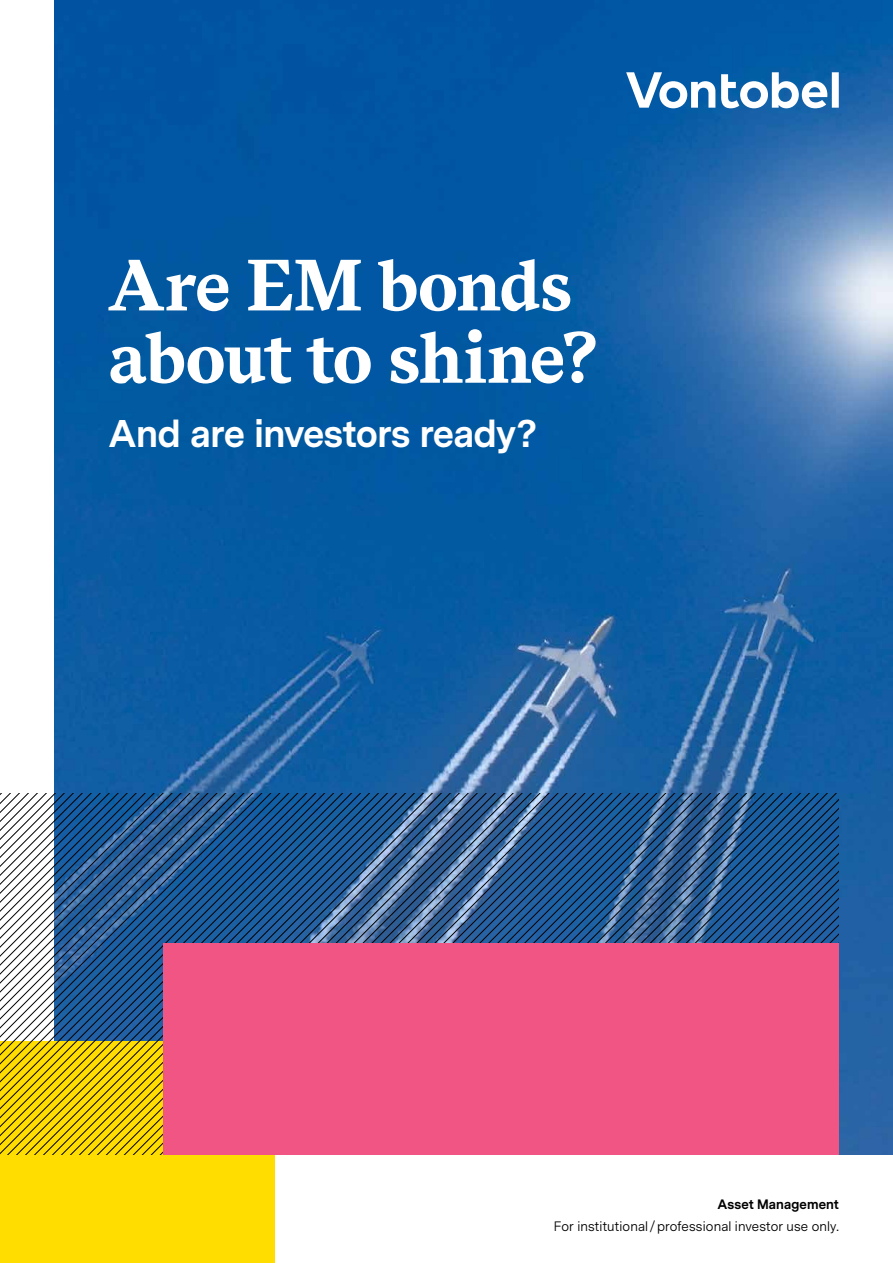
<style>
.page{position:relative;width:893px;height:1263px;background:#fff}
.page>*{position:absolute;margin:0;border:0;box-sizing:border-box;transform-origin:0 0}
.t1{font:700 67.5px/72.3px "Vontobel Serif";letter-spacing:-.02em;color:#fff}
.t2{font:700 36px "Vontobel Sans";letter-spacing:-.005em;color:#fff}
.t3{font:12.75px "Vontobel Sans";letter-spacing:.01em;color:#000}
.t4{font:700 12.75px "Vontobel Sans";letter-spacing:.015em;color:#000}
</style>
<div class="page">
<img style="left:54px;top:0;width:839px;height:1154px">
<div style="left:0;top:1042px;width:275px;height:221px;background:#fd0"></div>
<svg style="left:0;top:793px;width:839px;height:361px;background:#496e82"></svg>
<div style="left:164px;top:943px;width:675px;height:211px;background:#f05584"></div>
<svg style="left:626px;top:72px;width:213px;height:36px"></svg>
<h1 class="t1" style="left:108px;top:253px;width:492px">Are EM bonds about to shine?</h1>
<h2 class="t2" style="left:108px;top:408px;width:430px">And are investors ready?</h2>
<p class="t4" style="left:717px;top:1195px;width:123px">Asset Management</p>
<p class="t3" style="left:554px;top:1218px;width:286px">For institutional /professional investor use only.</p>
</div>
